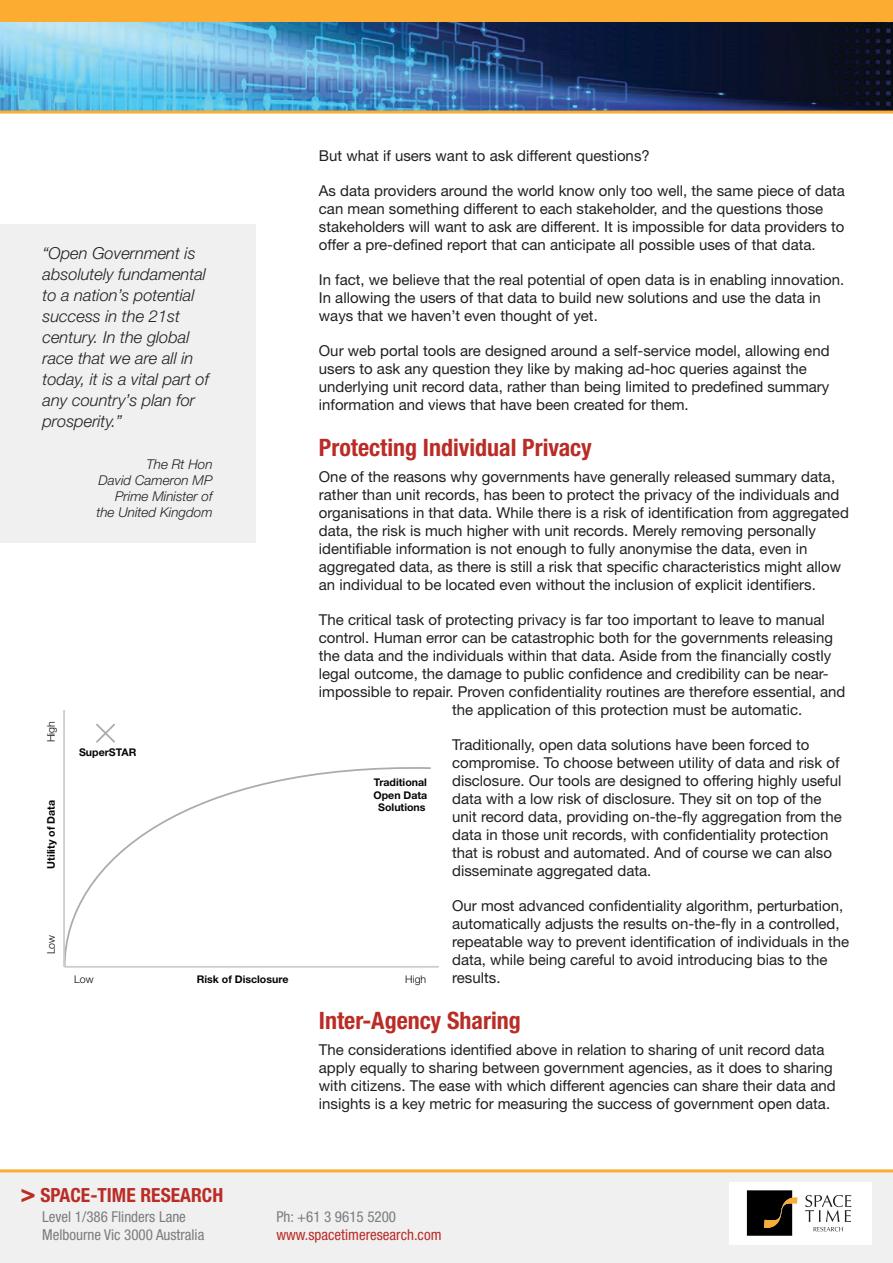
<style>
.page{position:relative;width:893px;height:1263px;background:#fff}
.page>*{position:absolute;margin:0;border:0;box-sizing:border-box;transform-origin:0 0}
.t1{font:700 condensed 24px "Helvetica Neue LT";color:#ba2c26}
.t2{font:700 condensed 19.5px "Helvetica Neue LT";color:#ba2c26}
.t3{font:italic 300 16.5px/21px "Helvetica Neue LT";color:#231f20}
.t4{font:15px/18px "Helvetica Neue LT";color:#231f20}
.t5{font:condensed 15px/18px "Helvetica Neue LT";color:#7a7c7f}
.t6{font:condensed 15px "Helvetica Neue LT";color:#ba2c26}
.t7{font:italic 300 13.5px/16.2px "Helvetica Neue LT";color:#231f20;text-align:right}
.t8{font:700 10.65px/12.8px "Helvetica Neue LT";color:#040503;text-align:center}
.t9{font:300 10.65px "Helvetica Neue LT";color:#040503}
.s1{font-size:25.5px}
</style>
<div class="page">
<div style="left:0;top:1172px;width:893px;height:91px;background:#f0f0f1"></div>
<hr style="left:0;top:1169px;width:893px;height:3px;background:#fbac31">
<div style="left:729px;top:1182px;width:143px;height:62px;background:#fff"></div>
<svg style="left:747px;top:1190px;width:50px;height:46px"></svg>
<svg style="left:805px;top:1195px;width:46px;height:36px"></svg>
<div style="left:0;top:224px;width:255px;height:319px;background:#f0f0f1"></div>
<svg style="left:65px;top:767px;width:366px;height:199px"></svg>
<hr style="left:63px;top:710px;width:2px;height:257px;background:#cccccb">
<hr style="left:64px;top:966px;width:375px;height:2px;background:#cccccb">
<svg style="left:96px;top:723px;width:19px;height:20px"></svg>
<img style="left:0;top:21px;width:893px;height:90px">
<hr style="left:0;top:111px;width:893px;height:3px;background:#fbac31">
<div style="left:0;top:0;width:893px;height:21px;background:#fbac31"></div>
<p class="t4" style="left:319px;top:146px;width:332px">But what if users want to ask different questions?</p>
<p class="t4" style="left:319px;top:181px;width:527px">As data providers around the world know only too well, the same piece of data can mean something different to each stakeholder, and the questions those stakeholders will want to ask are different. It is impossible for data providers to offer a pre-defined report that can anticipate all possible uses of that data.</p>
<p class="t4" style="left:319px;top:270px;width:527px">In fact, we believe that the real potential of open data is in enabling innovation.<br>In allowing the users of that data to build new solutions and use the data in ways that we haven’t even thought of yet.</p>
<p class="t4" style="left:319px;top:341px;width:512px">Our web portal tools are designed around a self-service model, allowing end users to ask any question they like by making ad-hoc queries against the underlying unit record data, rather than being limited to predefined summary information and views that have been created for them.</p>
<h1 class="t1" style="left:319px;top:432px;width:274px">Protecting Individual Privacy</h1>
<p class="t4" style="left:319px;top:467px;width:531px">One of the reasons why governments have generally released summary data, rather than unit records, has been to protect the privacy of the individuals and organisations in that data. While there is a risk of identification from aggregated data, the risk is much higher with unit records. Merely removing personally identifiable information is not enough to fully anonymise the data, even in aggregated data, as there is still a risk that specific characteristics might allow an individual to be located even without the inclusion of explicit identifiers.</p>
<p class="t4" style="left:319px;top:610px;width:507px">The critical task of protecting privacy is far too important to leave to manual</p>
<p class="t4" style="left:319px;top:628px;width:515px">control. Human error can be catastrophic both for the governments releasing</p>
<p class="t4" style="left:319px;top:646px;width:514px">the data and the individuals within that data. Aside from the financially costly</p>
<p class="t4" style="left:319px;top:664px;width:511px">legal outcome, the damage to public confidence and credibility can be near-</p>
<p class="t4" style="left:319px;top:682px;width:528px">impossible to repair. Proven confidentiality routines are therefore essential, and</p>
<p class="t4" style="left:452px;top:700px;width:352px">the application of this protection must be automatic.</p>
<p class="t4" style="left:452px;top:735px;width:391px">Traditionally, open data solutions have been forced to compromise. To choose between utility of data and risk of disclosure. Our tools are designed to offering highly useful data with a low risk of disclosure. They sit on top of the unit record data, providing on-the-fly aggregation from the data in those unit records, with confidentiality protection that is robust and automated. And of course we can also disseminate aggregated data.</p>
<p class="t4" style="left:452px;top:896px;width:399px">Our most advanced confidentiality algorithm, perturbation, automatically adjusts the results on-the-fly in a controlled, repeatable way to prevent identification of individuals in the data, while being careful to avoid introducing bias to the results.</p>
<h1 class="t1" style="left:319px;top:1006px;width:203px">Inter-Agency Sharing</h1>
<p class="t4" style="left:319px;top:1041px;width:518px">The considerations identified above in relation to sharing of unit record data apply equally to sharing between government agencies, as it does to sharing with citizens. The ease with which different agencies can share their data and insights is a key metric for measuring the success of government open data.</p>
<p class="t3" style="left:43px;top:242px;width:168px">“Open Government is absolutely fundamental to a nation’s potential success in the 21st century. In the global race that we are all in today, it is a vital part of any country’s plan for prosperity.”</p>
<p class="t7" style="left:96px;top:456px;width:118px">The Rt Hon<br>David Cameron MP<br>Prime Minister of the United Kingdom</p>
<p class="t9" style="left:44px;top:742px;width:22px;rotate:-90deg">High</p>
<p class="t8" style="left:79px;top:745px;width:59px">SuperSTAR</p>
<p class="t8" style="left:374px;top:775px;width:55px">Traditional<br>Open Data<br>Solutions</p>
<p class="t8" style="left:44px;top:869px;width:70px;rotate:-90deg">Utility of Data</p>
<p class="t9" style="left:44px;top:954px;width:21px;rotate:-90deg">Low</p>
<p class="t8" style="left:197px;top:972px;width:93px">Risk of Disclosure</p>
<p class="t9" style="left:74px;top:973px;width:21px">Low</p>
<p class="t9" style="left:405px;top:973px;width:22px">High</p>
<h2 class="t2" style="left:20px;top:1183px;width:204px"><span class="s1">&gt;</span> SPACE-TIME RESEARCH</h2>
<p class="t5" style="left:42px;top:1207px;width:164px">Level 1/386 Flinders Lane<br>Melbourne Vic 3000 Australia</p>
<p class="t5" style="left:276px;top:1207px;width:121px">Ph: +61 3 9615 5200</p>
<p class="t6" style="left:276px;top:1226px;width:167px">www.spacetimeresearch.com</p>
</div>
